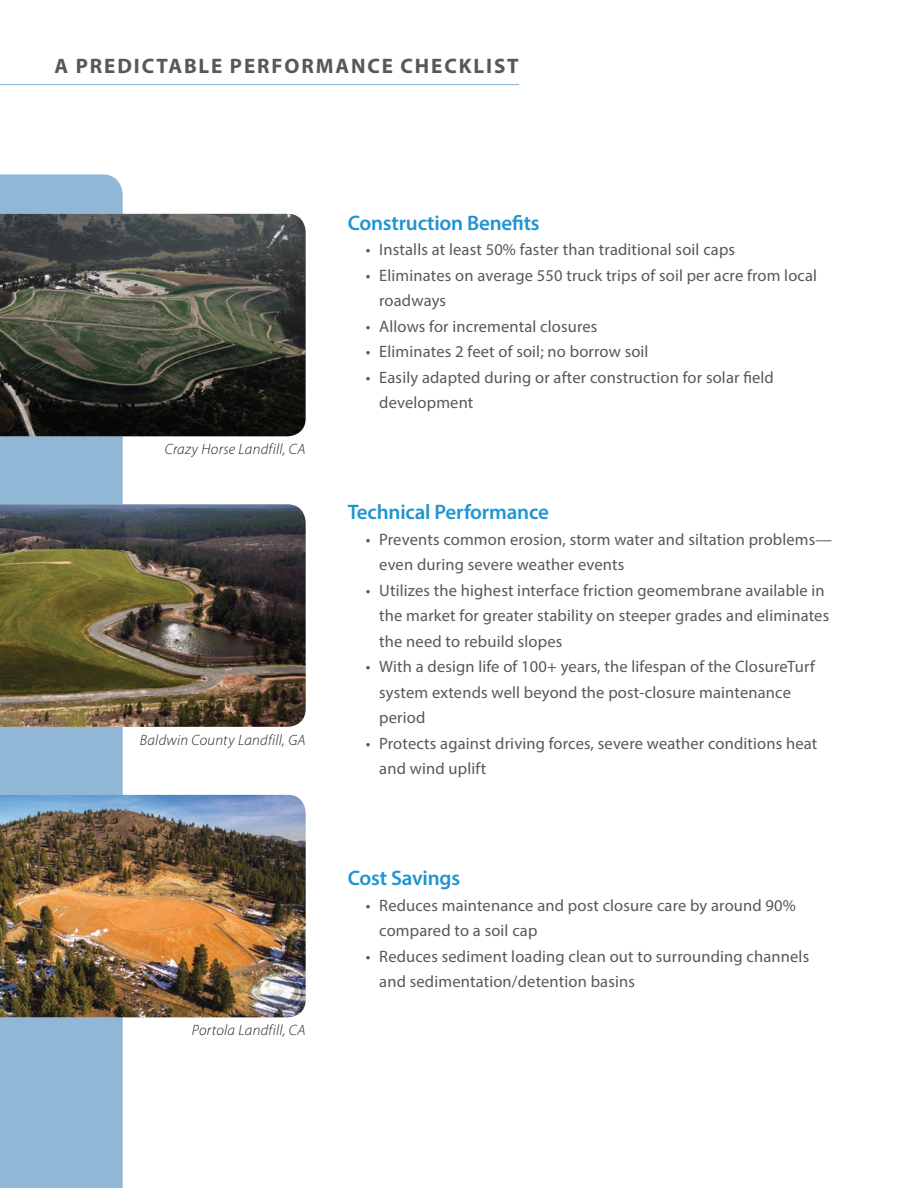
<style>
.page{position:relative;width:918px;height:1188px;background:#fff}
.page>*{position:absolute;margin:0;border:0;box-sizing:border-box;transform-origin:0 0}
.t1{font:600 21px "Myriad Pro";letter-spacing:-.01em;color:#2094d2}
.t2{font:700 21px "Myriad Pro";letter-spacing:.09em;color:#57585a}
.Bullets{font:16.5px/25.5px "Myriad Pro";letter-spacing:.01em;color:#57585a}
.t3{font:italic 300 15px "Myriad Pro";letter-spacing:.02em;color:#231f20}
</style>
<div class="page">
<div style="left:0;top:174px;width:123px;height:1014px;background:#91b7d6"></div>
<hr style="left:0;top:84px;width:519px;height:1px;background:#91b7d6">
<img style="left:0;top:214px;width:306px;height:222px">
<img style="left:0;top:504px;width:306px;height:223px">
<img style="left:0;top:795px;width:306px;height:222px">
<p class="t2" style="left:55px;top:52px;width:466px">A PREDICTABLE PERFORMANCE CHECKLIST</p>
<p class="t3" style="left:165px;top:440px;width:142px">Crazy Horse Landfill, CA</p>
<p class="t3" style="left:140px;top:731px;width:167px">Baldwin County Landfill, GA</p>
<p class="t3" style="left:192px;top:1021px;width:115px">Portola Landfill, CA</p>
<p class="t1" style="left:348px;top:209px;width:193px">Construction Benefits</p>
<p class="Bullets" style="left:366px;top:237px;width:371px">• Installs at least 50% faster than traditional soil caps</p>
<p class="Bullets" style="left:379px;top:262px;width:439px;text-indent:-14px">• Eliminates on average 550 truck trips of soil per acre from local roadways</p>
<p class="Bullets" style="left:366px;top:313px;width:233px">• Allows for incremental closures</p>
<p class="Bullets" style="left:366px;top:339px;width:284px">• Eliminates 2 feet of soil; no borrow soil</p>
<p class="Bullets" style="left:379px;top:364px;width:396px;text-indent:-14px">• Easily adapted during or after construction for solar field development</p>
<p class="t1" style="left:348px;top:499px;width:203px">Technical Performance</p>
<p class="Bullets" style="left:379px;top:526px;width:454px;text-indent:-14px">• Prevents common erosion, storm water and siltation problems— even during severe weather events</p>
<p class="Bullets" style="left:379px;top:577px;width:451px;text-indent:-14px">• Utilizes the highest interface friction geomembrane available in the market for greater stability on steeper grades and eliminates the need to rebuild slopes</p>
<p class="Bullets" style="left:379px;top:654px;width:437px;text-indent:-14px">• With a design life of 100+ years, the lifespan of the ClosureTurf system extends well beyond the post-closure maintenance period</p>
<p class="Bullets" style="left:379px;top:730px;width:440px;text-indent:-14px">• Protects against driving forces, severe weather conditions heat and wind uplift</p>
<p class="t1" style="left:348px;top:865px;width:114px">Cost Savings</p>
<p class="Bullets" style="left:379px;top:892px;width:418px;text-indent:-14px">• Reduces maintenance and post closure care by around 90% compared to a soil cap</p>
<p class="Bullets" style="left:379px;top:943px;width:431px;text-indent:-14px">• Reduces sediment loading clean out to surrounding channels and sedimentation/detention basins</p>
</div>
